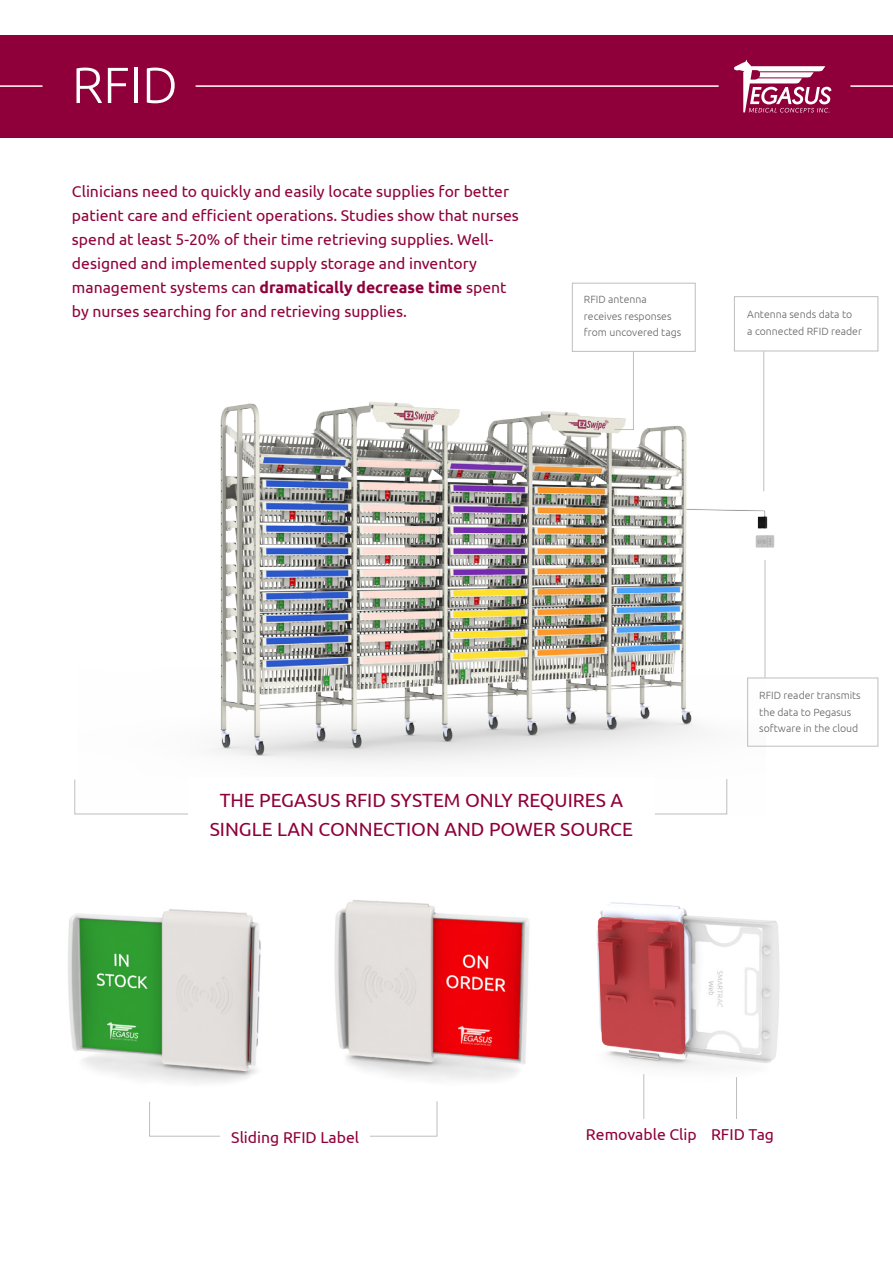
<style>
.page{position:relative;width:893px;height:1263px;background:#fff}
.page>*{position:absolute;margin:0;border:0;box-sizing:border-box;transform-origin:0 0}
.t1{font:300 50.7px "Ubuntu";color:#fff}
.t2{font:19.05px/29.1px "Ubuntu";color:#8f003a;text-align:center}
.t3{font:15.75px/24px "Ubuntu";color:#8f003a}
.t4{font:300 10.5px/16.5px "Ubuntu";color:#636466}
.s1{font-weight:700}
</style>
<div class="page">
<img style="left:765px;top:351px;width:52px;height:396px">
<img style="left:213px;top:330px;width:552px;height:484px">
<div style="left:0;top:35px;width:893px;height:102px;background:#8f003a"></div>
<hr style="left:196px;top:85px;width:523px;height:2px;background:#fff">
<hr style="left:850px;top:85px;width:43px;height:2px;background:#fff">
<svg style="left:734px;top:60px;width:97px;height:53px"></svg>
<hr style="left:0;top:85px;width:43px;height:2px;background:#fff">
<img style="left:68px;top:909px;width:193px;height:174px">
<img style="left:334px;top:900px;width:195px;height:180px">
<img style="left:596px;top:902px;width:184px;height:199px">
<svg style="left:149px;top:1101px;width:289px;height:36px"></svg>
<svg style="left:74px;top:778px;width:653px;height:37px"></svg>
<div style="left:221px;top:1121px;width:149px;height:30px;background:#fff"></div>
<hr style="left:643px;top:1074px;width:1px;height:45px;background:#bcbec0">
<hr style="left:765px;top:560px;width:1px;height:118px;background:#bcbec0">
<hr style="left:736px;top:1077px;width:1px;height:42px;background:#bcbec0">
<div style="left:188px;top:777px;width:467px;height:75px;background:#fff"></div>
<svg style="left:614px;top:352px;width:20px;height:78px"></svg>
<hr style="left:763px;top:351px;width:1px;height:140px;background:#bcbec0">
<div style="left:572px;top:283px;width:124px;height:69px;border:1px solid #bcbec0"></div>
<div style="left:734px;top:296px;width:144px;height:55px;border:1px solid #bcbec0"></div>
<div style="left:747px;top:678px;width:131px;height:68px;border:1px solid #bcbec0"></div>
<h1 class="t1" style="left:72px;top:54px;width:107px">RFID</h1>
<p class="t3" style="left:72px;top:179px;width:448px">Clinicians need to quickly and easily locate supplies for better patient care and efficient operations. Studies show that nurses spend at least 5-20% of their time retrieving supplies. Well&shy;designed and implemented supply storage and inventory management systems can <span class="s1">dramatically decrease time</span> spent by nurses searching for and retrieving supplies.</p>
<p class="t4" style="left:584px;top:291px;width:99px">RFID antenna receives responses from uncovered tags</p>
<p class="t4" style="left:747px;top:306px;width:116px">Antenna sends data to<br>a connected RFID reader</p>
<p class="t2" style="left:210px;top:785px;width:425px">THE PEGASUS RFID SYSTEM ONLY REQUIRES A<br>SINGLE LAN CONNECTION AND POWER SOURCE</p>
<p class="t4" style="left:759px;top:687px;width:103px">RFID reader transmits the data to Pegasus software in the cloud</p>
<p class="t3" style="left:231px;top:1124px;width:129px">Sliding RFID Label</p>
<p class="t3" style="left:586px;top:1122px;width:190px">Removable Clip RFID Tag</p>
</div>
